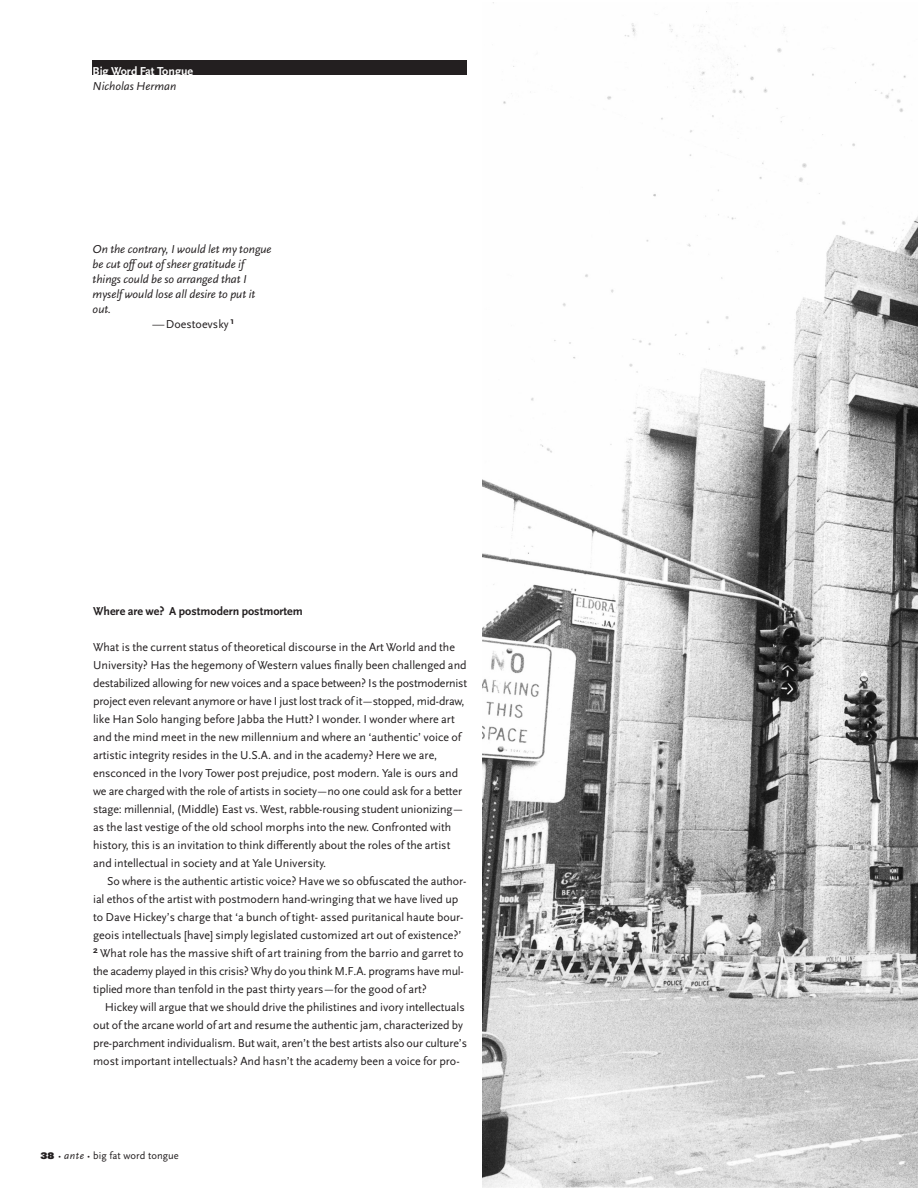
<style>
.page{position:relative;width:918px;height:1188px;background:#fff}
.page>*{position:absolute;margin:0;border:0;box-sizing:border-box;transform-origin:0 0}
.t1{font:12px/18px "Scala Sans";color:#231f20}
.t2{font:italic 12px "Scala Sans";color:#231f20}
.t3{font:700 12px "Scala Sans";color:#231f20}
.t4{font:700 12px "Scala Sans";color:#fff}
.t5{font:10.5px "Scala Sans";color:#231f20}
.s1{font-family:"Leviathan HTF Black";font-size:9px}
.s2{font-family:"Leviathan HTF Black Italic";font-size:6px}
.s3{font-style:italic}
</style>
<div class="page">
<div style="left:93px;top:60px;width:374px;height:15px;background:#231f20"></div>
<img style="left:483px;top:2px;width:435px;height:1186px">
<p class="t4" style="left:93px;top:67px;width:102px">Big Word Fat Tongue</p>
<p class="t2" style="left:93px;top:82px;width:85px">Nicholas Herman</p>
<p class="t2" style="left:93px;top:245px;width:181px">On the contrary, I would let my tongue</p>
<p class="t2" style="left:93px;top:260px;width:153px">be cut off out of sheer gratitude if</p>
<p class="t2" style="left:93px;top:275px;width:156px">things could be so arranged that I</p>
<p class="t2" style="left:93px;top:290px;width:164px">myself would lose all desire to put it</p>
<p class="t2" style="left:93px;top:305px;width:20px">out.</p>
<p class="t1" style="left:153px;top:316px;width:83px">—Doestoevsky <sup>1</sup></p>
<p class="t3" style="left:93px;top:607px;width:211px">Where are we? A postmodern postmortem</p>
<p class="t1" style="left:93px;top:639px;width:376px">What is the current status of theoretical discourse in the Art World and the University? Has the hegemony of Western values finally been challenged and destabilized allowing for new voices and a space between? Is the postmodernist project even relevant anymore or have I just lost track of it—stopped, mid-draw, like Han Solo hanging before Jabba the Hutt? I wonder. I wonder where art and the mind meet in the new millennium and where an ‘authentic’ voice of artistic integrity resides in the U.S.A. and in the academy? Here we are, ensconced in the Ivory Tower post prejudice, post modern. Yale is ours and we are charged with the role of artists in society—no one could ask for a better stage: millennial, (Middle) East vs. West, rabble-rousing student unionizing— as the last vestige of the old school morphs into the new. Confronted with history, this is an invitation to think di¤erently about the roles of the artist and intellectual in society and at Yale University.</p>
<p class="t1" style="left:93px;top:873px;width:375px;text-indent:14px">So where is the authentic artistic voice? Have we so obfuscated the author&shy;ial ethos of the artist with postmodern hand-wringing that we have lived up to Dave Hickey’s charge that ‘a bunch of tight- assed puritanical haute bour&shy;geois intellectuals [have] simply legislated customized art out of existence?’ <sup>2</sup> What role has the massive shift of art training from the barrio and garret to the academy played in this crisis? Why do you think M.F.A. programs have mul&shy;tiplied more than tenfold in the past thirty years—for the good of art?</p>
<p class="t1" style="left:93px;top:999px;width:376px;text-indent:12px">Hickey will argue that we should drive the philistines and ivory intellectuals out of the arcane world of art and resume the authentic jam, characterized by pre-parchment individualism. But wait, aren’t the best artists also our culture’s most important intellectuals? And hasn’t the academy been a voice for pro-</p>
<p class="t5" style="left:40px;top:1151px;width:140px"><span class="s1">38</span> <span class="s2">•</span> <span class="s3">ante</span> <span class="s2">•</span> big fat word tongue</p>
</div>
